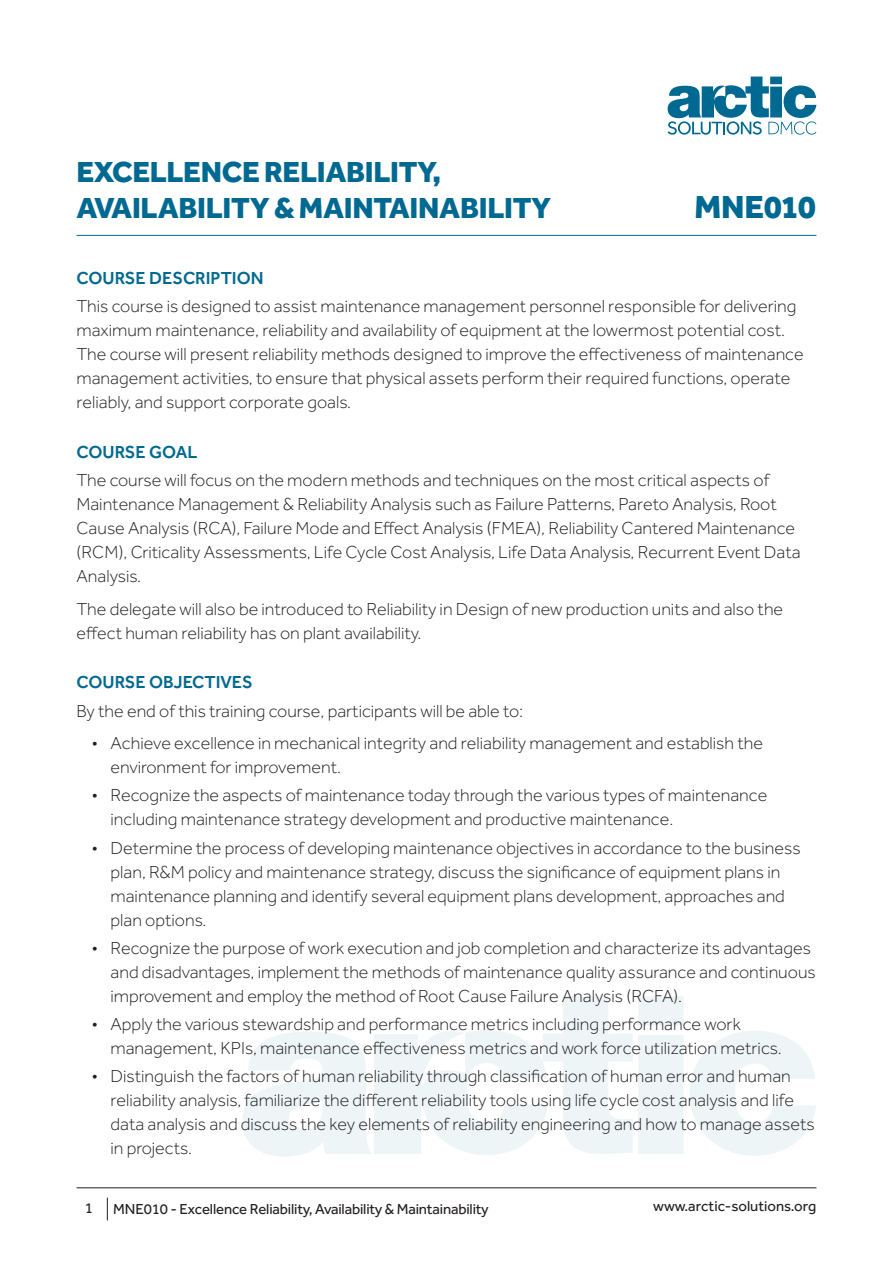
<style>
.page{position:relative;width:893px;height:1263px;background:#fff}
.page>*{position:absolute;margin:0;border:0;box-sizing:border-box;transform-origin:0 0}
.Code_-_Course_Outlin{font:800 33px "Effra";letter-spacing:-.01em;color:#006991}
.Title_-_Course_Outli{font:800 30px/36px "Effra";letter-spacing:-.01em;color:#006991}
.Normal_-_Course_Outl{font:300 18px/24px "Effra";color:#231f20}
.Heading_-_Course_Out{font:500 18px "Effra";color:#006991}
.t1{font:15px "Effra";letter-spacing:-.01em;color:#231f20}
</style>
<div class="page">
<hr style="left:77px;top:1187px;width:739px;height:1px;background:#231f20">
<svg style="left:107px;top:1198px;width:1px;height:22px"></svg>
<svg style="left:668px;top:77px;width:148px;height:58px"></svg>
<svg style="left:690px;top:1031px;width:126px;height:125px"></svg>
<svg style="left:243px;top:996px;width:440px;height:161px"></svg>
<hr style="left:77px;top:235px;width:739px;height:1px;background:#006991">
<p class="Title_-_Course_Outli" style="left:77px;top:153px;width:476px">EXCELLENCE RELIABILITY,<br>AVAILABILITY &amp; MAINTAINABILITY</p>
<p class="Code_-_Course_Outlin" style="left:695px;top:186px;width:123px">MNE010</p>
<p class="Heading_-_Course_Out" style="left:77px;top:267px;width:189px">COURSE DESCRIPTION</p>
<p class="Normal_-_Course_Outl" style="left:77px;top:294px;width:729px">This course is designed to assist maintenance management personnel responsible for delivering maximum maintenance, reliability and availability of equipment at the lowermost potential cost.<br>The course will present reliability methods designed to improve the effectiveness of maintenance management activities, to ensure that physical assets perform their required functions, operate reliably, and support corporate goals.</p>
<p class="Heading_-_Course_Out" style="left:77px;top:441px;width:122px">COURSE GOAL</p>
<p class="Normal_-_Course_Outl" style="left:77px;top:468px;width:726px">The course will focus on the modern methods and techniques on the most critical aspects of Maintenance Management &amp; Reliability Analysis such as Failure Patterns, Pareto Analysis, Root Cause Analysis (RCA), Failure Mode and Effect Analysis (FMEA), Reliability Cantered Maintenance (RCM), Criticality Assessments, Life Cycle Cost Analysis, Life Data Analysis, Recurrent Event Data Analysis.</p>
<p class="Normal_-_Course_Outl" style="left:77px;top:597px;width:708px">The delegate will also be introduced to Reliability in Design of new production units and also the effect human reliability has on plant availability.</p>
<p class="Heading_-_Course_Out" style="left:77px;top:671px;width:178px">COURSE OBJECTIVES</p>
<p class="Normal_-_Course_Outl" style="left:77px;top:698px;width:448px">By the end of this training course, participants will be able to:</p>
<p class="Normal_-_Course_Outl" style="left:111px;top:731px;width:654px;text-indent:-19px">• Achieve excellence in mechanical integrity and reliability management and establish the environment for improvement.</p>
<p class="Normal_-_Course_Outl" style="left:111px;top:783px;width:658px;text-indent:-19px">• Recognize the aspects of maintenance today through the various types of maintenance including maintenance strategy development and productive maintenance.</p>
<p class="Normal_-_Course_Outl" style="left:111px;top:835px;width:692px;text-indent:-19px">• Determine the process of developing maintenance objectives in accordance to the business plan, R&amp;M policy and maintenance strategy, discuss the significance of equipment plans in maintenance planning and identify several equipment plans development, approaches and plan options.</p>
<p class="Normal_-_Course_Outl" style="left:111px;top:936px;width:707px;text-indent:-19px">• Recognize the purpose of work execution and job completion and characterize its advantages and disadvantages, implement the methods of maintenance quality assurance and continuous improvement and employ the method of Root Cause Failure Analysis (RCFA).</p>
<p class="Normal_-_Course_Outl" style="left:111px;top:1012px;width:673px;text-indent:-19px">• Apply the various stewardship and performance metrics including performance work management, KPIs, maintenance effectiveness metrics and work force utilization metrics.</p>
<p class="Normal_-_Course_Outl" style="left:111px;top:1064px;width:706px;text-indent:-19px">• Distinguish the factors of human reliability through classification of human error and human reliability analysis, familiarize the different reliability tools using life cycle cost analysis and life data analysis and discuss the key elements of reliability engineering and how to manage assets in projects.</p>
<p class="t1" style="left:85px;top:1199px;width:10px">1</p>
<p class="t1" style="left:113px;top:1200px;width:377px">MNE010 - Excellence Reliability, Availability &amp; Maintainability</p>
<p class="t1" style="left:653px;top:1198px;width:165px">www.arctic-solutions.org</p>
</div>
